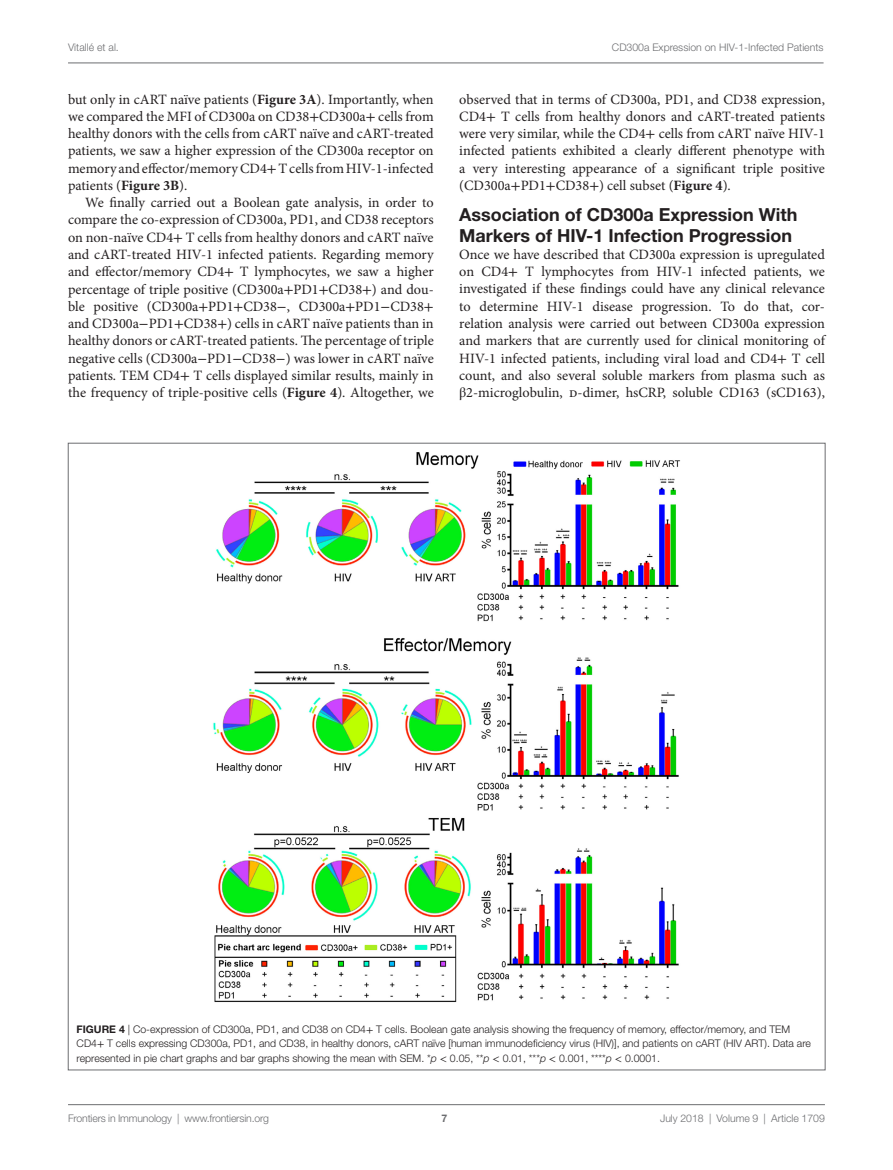
<style>
.page{position:relative;width:893px;height:1170px;background:#fff}
.page>*{position:absolute;margin:0;border:0;box-sizing:border-box;transform-origin:0 0}
.t1{font:700 18px/21px "Helvetica Neue LT Std";color:#231f20}
.t2{font:14.25px/17.2px "Minion Pro";color:#231f20;text-align:justify}
.t3{font:300 10.5px/14.2px "Helvetica Neue LT Std";color:#231f20}
.t4{font:300 10.5px "Helvetica Neue LT Std";color:#6c6d70}
.t5{font:700 10.5px "Helvetica Neue LT Std";color:#6c6d70}
.s1{font-weight:700}
.s2{font-family:"STIX General"}
.s3{font-family:"STIX General";font-weight:400}
.s4{font-style:italic}
</style>
<div class="page">
<img style="left:213px;top:452px;width:467px;height:550px">
<hr style="left:68px;top:1104px;width:757px;height:1px;background:#6c6d70">
<hr style="left:68px;top:63px;width:755px;height:1px;background:#6c6d70">
<p class="t4" style="left:68px;top:41px;width:52px">Vitallé et al.</p>
<p class="t4" style="left:612px;top:41px;width:213px">CD300a Expression on HIV-1-Infected Patients</p>
<p class="t2" style="left:68px;top:90px;width:367px">but only in cART naïve patients (<span class="s1">Figure 3A</span>). Importantly, when we compared the MFI of CD300a on CD38<span class="s2">+</span>CD300a<span class="s2">+</span> cells from healthy donors with the cells from cART naïve and cART-treated patients, we saw a higher expression of the CD300a receptor on memory and effector/memory CD4<span class="s2">+</span> T cells from HIV-1-infected patients (<span class="s1">Figure 3B</span>).</p>
<p class="t2" style="left:68px;top:194px;width:367px;text-indent:17px">We finally carried out a Boolean gate analysis, in order to compare the co-expression of CD300a, PD1, and CD38 receptors on non-naïve CD4<span class="s2">+</span> T cells from healthy donors and cART naïve and cART-treated HIV-1 infected patients. Regarding memory and effector/memory CD4<span class="s2">+</span> T lymphocytes, we saw a higher percentage of triple positive (CD300a<span class="s2">+</span>PD1<span class="s2">+</span>CD38<span class="s2">+</span>) and dou&shy;ble positive (CD300a<span class="s2">+</span>PD1<span class="s2">+</span>CD38<span class="s2">−</span>, CD300a<span class="s2">+</span>PD1<span class="s2">−</span>CD38<span class="s2">+ </span>and CD300a<span class="s2">−</span>PD1<span class="s2">+</span>CD38<span class="s2">+</span>) cells in cART naïve patients than in healthy donors or cART-treated patients. The percentage of triple negative cells (CD300a<span class="s2">−</span>PD1<span class="s2">−</span>CD38<span class="s2">−</span>) was lower in cART naïve patients. TEM CD4<span class="s2">+</span> T cells displayed similar results, mainly in the frequency of triple-positive cells (<span class="s1">Figure 4</span>). Altogether, we</p>
<p class="t2" style="left:459px;top:91px;width:367px">observed that in terms of CD300a, PD1, and CD38 expression, CD4<span class="s2">+</span> T cells from healthy donors and cART-treated patients were very similar, while the CD4<span class="s2">+</span> cells from cART naïve HIV-1 infected patients exhibited a clearly different phenotype with a very interesting appearance of a significant triple positive (CD300a<span class="s2">+</span>PD1<span class="s2">+</span>CD38<span class="s2">+</span>) cell subset (<span class="s1">Figure 4</span>).</p>
<p class="t1" style="left:459px;top:203px;width:340px">Association of CD300a Expression With<br>Markers of HIV-1 Infection Progression</p>
<p class="t2" style="left:459px;top:246px;width:367px">Once we have described that CD300a expression is upregulated on CD4<span class="s2">+</span> T lymphocytes from HIV-1 infected patients, we investigated if these findings could have any clinical relevance to determine HIV-1 disease progression. To do that, cor&shy;relation analysis were carried out between CD300a expression and markers that are currently used for clinical monitoring of HIV-1 infected patients, including viral load and CD4<span class="s2">+</span> T cell count, and also several soluble markers from plasma such as <span class="s2">β</span>2-microglobulin, d-dimer, hsCRP, soluble CD163 (sCD163),</p>
<p class="t3" style="left:77px;top:1021px;width:736px"><span class="s1">Figure 4</span> | Co-expression of CD300a, PD1, and CD38 on CD4<span class="s3">+</span> T cells. Boolean gate analysis showing the frequency of memory, effector/memory, and TEM<br>CD4<span class="s3">+</span> T cells expressing CD300a, PD1, and CD38, in healthy donors, cART naïve [human immunodeficiency virus (HIV)], and patients on cART (HIV ART). Data are represented in pie chart graphs and bar graphs showing the mean with SEM. *<span class="s4">p</span> <span class="s3">&lt;</span> 0.05, **<span class="s4">p</span> <span class="s3">&lt;</span> 0.01, ***<span class="s4">p</span> <span class="s3">&lt;</span> 0.001, ****<span class="s4">p</span> <span class="s3">&lt;</span> 0.0001.</p>
<p class="t4" style="left:68px;top:1111px;width:203px">Frontiers in Immunology | www.frontiersin.org</p>
<p class="t4" style="left:660px;top:1111px;width:166px">July 2018 | Volume 9 | Article 1709</p>
<p class="t5" style="left:441px;top:1111px;width:7px">7</p>
</div>
